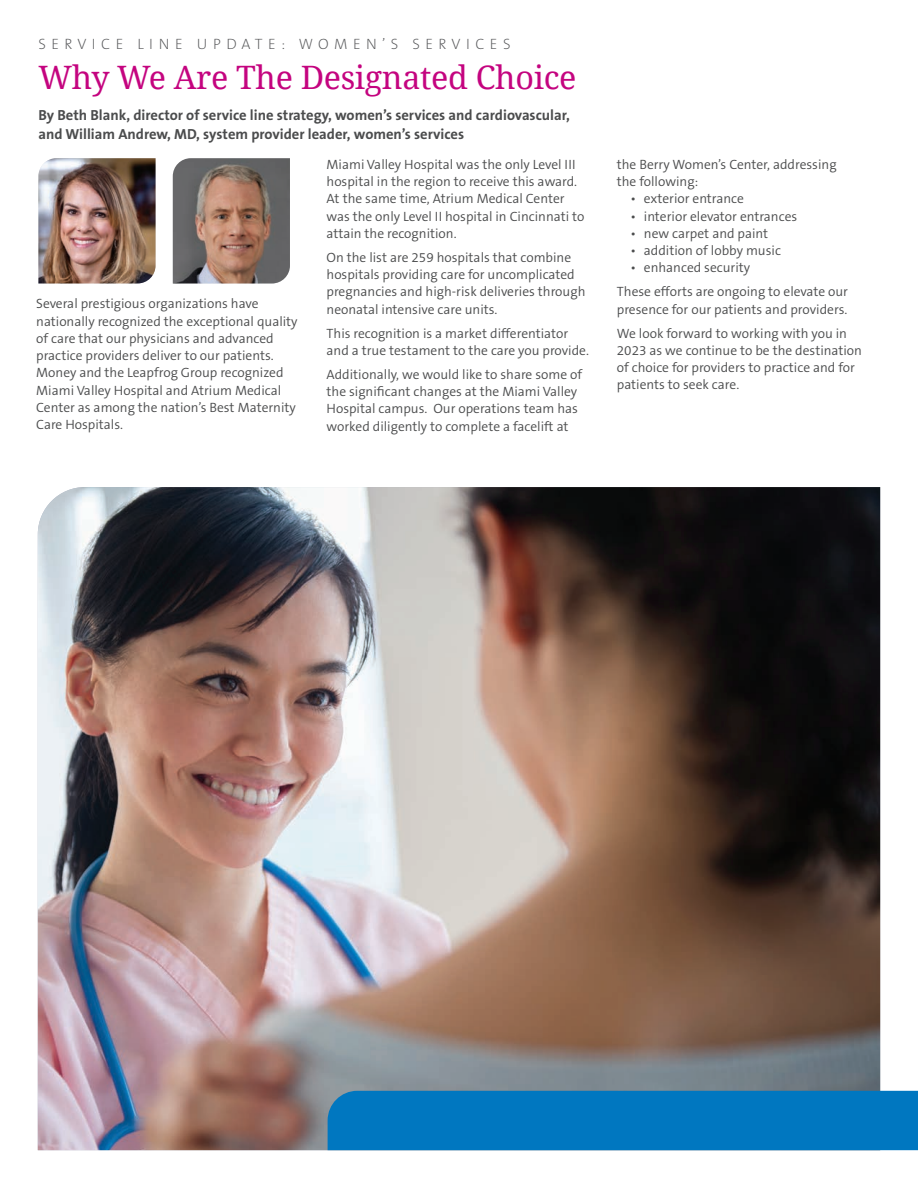
<style>
.page{position:relative;width:918px;height:1188px;background:#fff}
.page>*{position:absolute;margin:0;border:0;box-sizing:border-box;transform-origin:0 0}
.t1{font:32.25px "Noto Serif";letter-spacing:-.01em;color:#c4047f}
.t2{font:200 15px "The Sans B2";letter-spacing:.36em;color:#57585a}
.t3{font:700 14.7px/19.5px "The Sans B7";color:#4b4c4d}
.t4{font:300 13.5px/17.2px "The Sans B4";color:#4b4c4d}
</style>
<div class="page">
<img style="left:38px;top:487px;width:842px;height:663px">
<div style="left:328px;top:1091px;width:590px;height:59px;background:#0077c0"></div>
<img style="left:38px;top:158px;width:118px;height:126px">
<img style="left:173px;top:158px;width:117px;height:126px">
<p class="t2" style="left:38px;top:36px;width:474px">SERVICE LINE UPDATE: WOMEN’S SERVICES</p>
<p class="t1" style="left:38px;top:56px;width:540px">Why We Are The Designated Choice</p>
<p class="t3" style="left:38px;top:105px;width:533px">By Beth Blank, director of service line strategy, women’s services and cardiovascular, and William Andrew, MD, system provider leader, women’s services</p>
<p class="t4" style="left:36px;top:295px;width:263px">Several prestigious organizations have nationally recognized the exceptional quality of care that our physicians and advanced practice providers deliver to our patients.<br>Money and the Leapfrog Group recognized Miami Valley Hospital and Atrium Medical Center as among the nation’s Best Maternity Care Hospitals.</p>
<p class="t4" style="left:327px;top:156px;width:259px">Miami Valley Hospital was the only Level III hospital in the region to receive this award.<br>At the same time, Atrium Medical Center was the only Level II hospital in Cincinnati to attain the recognition.</p>
<p class="t4" style="left:327px;top:249px;width:260px">On the list are 259 hospitals that combine hospitals providing care for uncomplicated pregnancies and high-risk deliveries through neonatal intensive care units.</p>
<p class="t4" style="left:327px;top:325px;width:264px">This recognition is a market differentiator and a true testament to the care you provide.</p>
<p class="t4" style="left:327px;top:366px;width:257px">Additionally, we would like to share some of the significant changes at the Miami Valley Hospital campus. Our operations team has worked diligently to complete a facelift at</p>
<p class="t4" style="left:617px;top:156px;width:221px">the Berry Women’s Center, addressing the following:</p>
<p class="t4" style="left:630px;top:190px;width:115px">• exterior entrance</p>
<p class="t4" style="left:630px;top:208px;width:168px">• interior elevator entrances</p>
<p class="t4" style="left:630px;top:225px;width:139px">• new carpet and paint</p>
<p class="t4" style="left:630px;top:242px;width:152px">• addition of lobby music</p>
<p class="t4" style="left:630px;top:259px;width:121px">• enhanced security</p>
<p class="t4" style="left:617px;top:283px;width:233px">These efforts are ongoing to elevate our presence for our patients and providers.</p>
<p class="t4" style="left:617px;top:325px;width:247px">We look forward to working with you in 2023 as we continue to be the destination of choice for providers to practice and for patients to seek care.</p>
</div>
